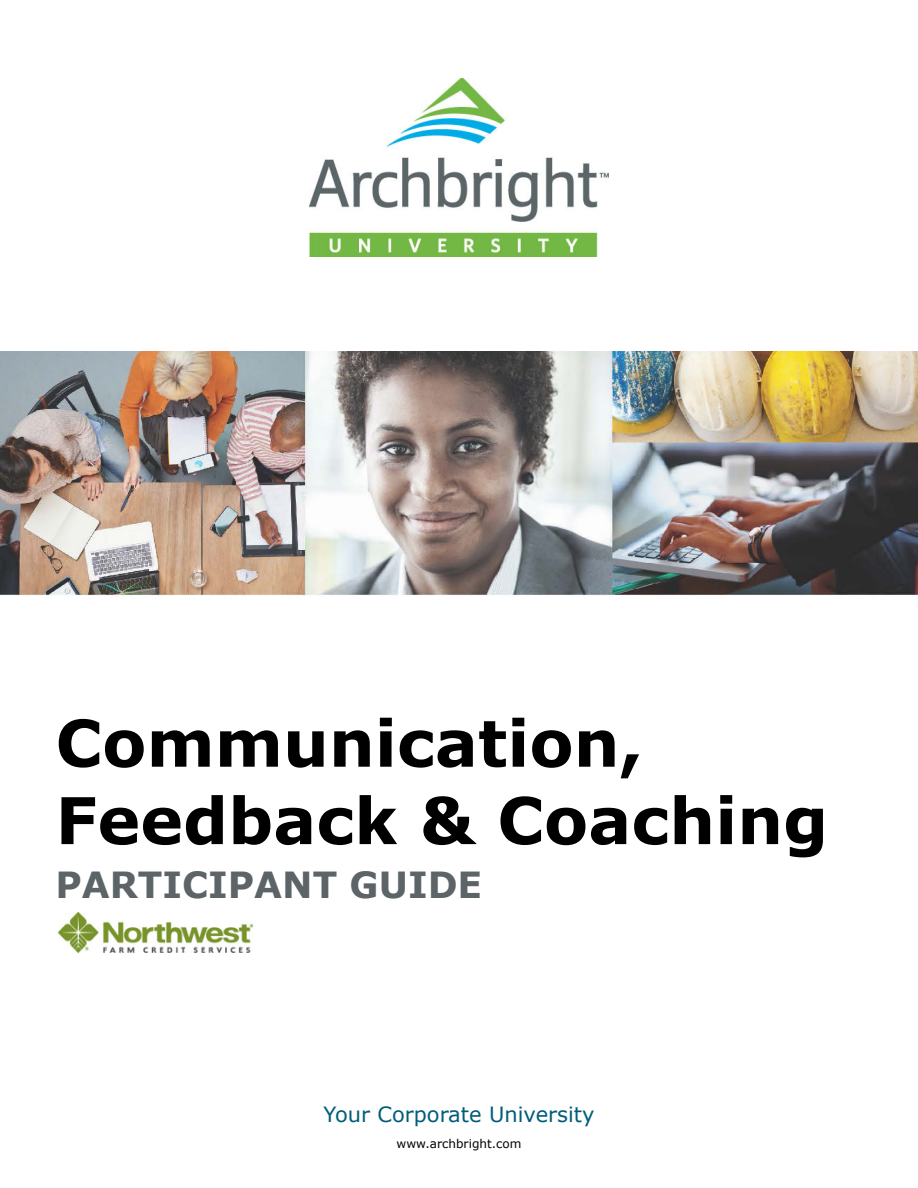
<style>
.page{position:relative;width:918px;height:1188px;background:#fff}
.page>*{position:absolute;margin:0;border:0;box-sizing:border-box;transform-origin:0 0}
.t1{font:700 64.5px/77.4px "Verdana";color:#000}
.t2{font:700 36px "Verdana";color:#5c6467}
.t3{font:21px "Verdana";color:#005c7a}
.t4{font:12px "Verdana";color:#000}
</style>
<div class="page">
<img style="left:0;top:351px;width:918px;height:245px">
<img style="left:309px;top:78px;width:300px;height:179px">
<img style="left:58px;top:913px;width:195px;height:39px">
<p class="t1" style="left:56px;top:703px;width:774px">Communication,<br>Feedback &amp; Coaching</p>
<p class="t2" style="left:56px;top:859px;width:428px">PARTICIPANT GUIDE</p>
<p class="t3" style="left:324px;top:1099px;width:272px">Your Corporate University</p>
<p class="t4" style="left:397px;top:1135px;width:126px">www.archbright.com</p>
</div>
